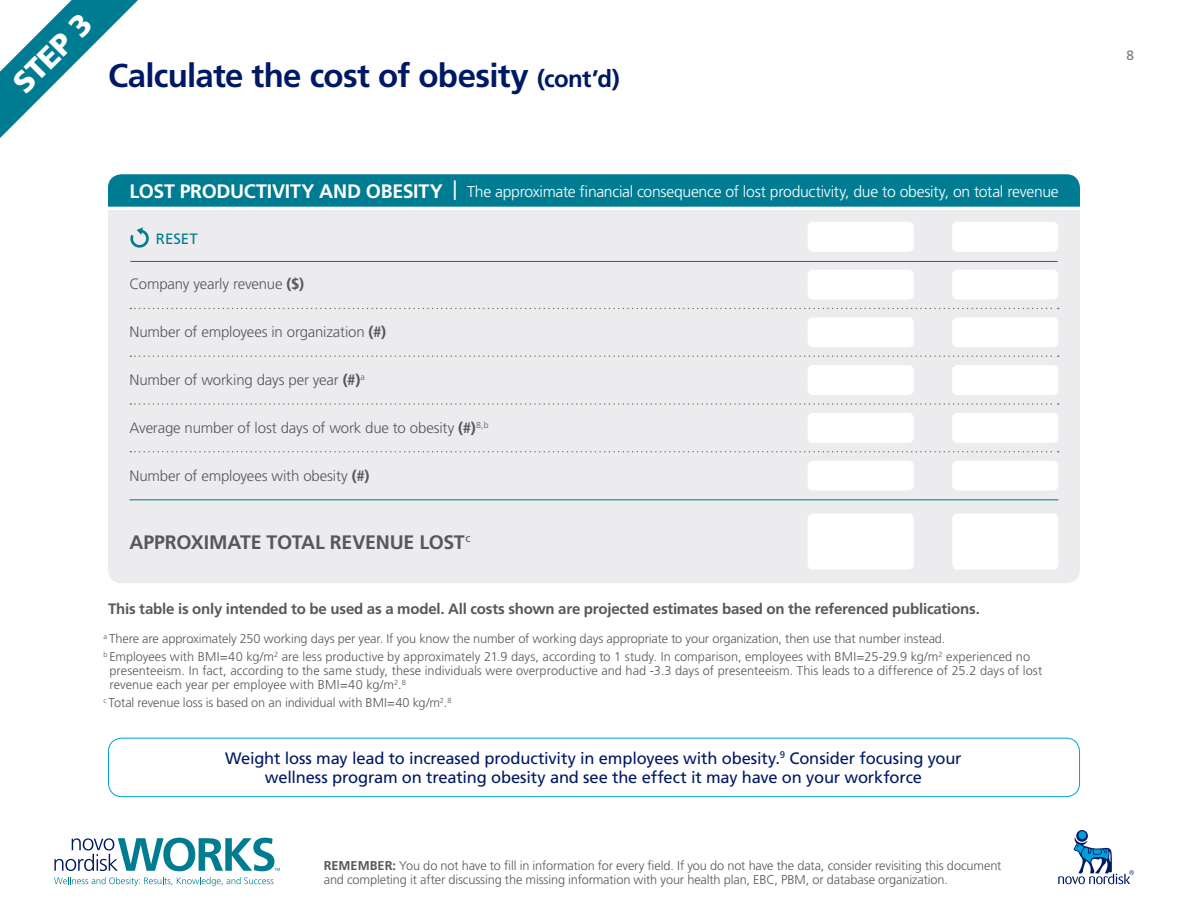
<style>
.page{position:relative;width:1188px;height:918px;background:#fff}
.page>*{position:absolute;margin:0;border:0;box-sizing:border-box;transform-origin:0 0}
.t1{font:700 33px "Frutiger LT Std";letter-spacing:-.02em;color:#001965}
.t2{font:900 30px "Frutiger LT Std";color:#fff}
.t3{font:700 19.5px "Frutiger LT Std";letter-spacing:-.01em;color:#57585a}
.t4{font:16.5px "Frutiger LT Std";letter-spacing:-.01em;color:#001965}
.t5{font:300 15.75px "Frutiger LT Std";letter-spacing:-.02em;color:#fff}
.t6{font:300 15px "Frutiger LT Std";letter-spacing:-.01em;color:#57585a}
.t7{font:700 15px "Frutiger LT Std";letter-spacing:-.015em;color:#57585a}
.t8{font:15px "Frutiger LT Std";color:#007c92}
.t9{font:13.5px "Frutiger LT Std";color:#82786f}
.t10{font:300 12.75px/14.2px "Frutiger LT Std";letter-spacing:-.005em;color:#57585a}
.s1{font-size:24px}
.s2{font-weight:700;font-size:19.5px}
.s3{font-weight:400;font-size:19.5px}
.s4{font-weight:700}
</style>
<div class="page">
<svg style="left:1076px;top:830px;width:12px;height:12px"></svg>
<div style="left:1078px;top:831px;width:8px;height:8px;background:#009fda;border-radius:50%"></div>
<svg style="left:1058px;top:837px;width:76px;height:47px"></svg>
<svg style="left:54px;top:877px;width:219px;height:9px"></svg>
<svg style="left:54px;top:838px;width:226px;height:33px"></svg>
<div style="left:108px;top:211px;width:972px;height:372px;background:#ececee"></div>
<div style="left:808px;top:513px;width:106px;height:57px;background:#fff;border-radius:5px"></div>
<div style="left:952px;top:513px;width:106px;height:57px;background:#fff;border-radius:5px"></div>
<svg style="left:0;top:0;width:138px;height:138px"></svg>
<svg style="left:130px;top:308px;width:929px;height:1px"></svg>
<svg style="left:130px;top:355px;width:929px;height:2px;background:#d8d6d6"></svg>
<svg style="left:130px;top:403px;width:929px;height:2px;background:#d8d6d6"></svg>
<svg style="left:130px;top:451px;width:929px;height:1px"></svg>
<div style="left:808px;top:270px;width:106px;height:30px;background:#fff;border-radius:5px"></div>
<div style="left:952px;top:270px;width:106px;height:30px;background:#fff;border-radius:5px"></div>
<div style="left:808px;top:317px;width:106px;height:30px;background:#fff;border-radius:5px"></div>
<div style="left:952px;top:317px;width:106px;height:30px;background:#fff;border-radius:5px"></div>
<div style="left:808px;top:365px;width:106px;height:30px;background:#fff;border-radius:5px"></div>
<div style="left:952px;top:365px;width:106px;height:30px;background:#fff;border-radius:5px"></div>
<div style="left:808px;top:413px;width:106px;height:30px;background:#fff;border-radius:5px"></div>
<div style="left:952px;top:413px;width:106px;height:30px;background:#fff;border-radius:5px"></div>
<div style="left:808px;top:461px;width:106px;height:30px;background:#fff;border-radius:5px"></div>
<div style="left:952px;top:461px;width:106px;height:30px;background:#fff;border-radius:5px"></div>
<div style="left:808px;top:222px;width:106px;height:30px;background:#fff;border-radius:5px"></div>
<div style="left:952px;top:222px;width:106px;height:30px;background:#fff;border-radius:5px"></div>
<svg style="left:108px;top:174px;width:972px;height:37px;background:#1f8c9f"></svg>
<hr style="left:130px;top:261px;width:928px;height:1px;background:#007c92">
<hr style="left:130px;top:499px;width:928px;height:1px;background:#007c92">
<svg style="left:130px;top:227px;width:20px;height:21px"></svg>
<div style="left:108px;top:738px;width:972px;height:59px;border:1px solid #009fda;border-radius:14px"></div>
<p class="t2" style="left:5px;top:74px;width:99px;rotate:-45deg">STEP 3</p>
<p class="t1" style="left:108px;top:56px;width:513px">Calculate the cost of obesity <span class="s1">(cont’d)</span></p>
<p class="t5" style="left:130px;top:182px;width:931px"><span class="s2">LOST PRODUCTIVITY AND OBESITY</span> <span class="s3">|</span> The approximate financial consequence of lost productivity, due to obesity, on total revenue</p>
<p class="t8" style="left:156px;top:230px;width:43px">RESET</p>
<p class="t6" style="left:130px;top:276px;width:176px">Company yearly revenue <span class="s4">($)</span></p>
<p class="t6" style="left:130px;top:324px;width:258px">Number of employees in organization <span class="s4">(#)</span></p>
<p class="t6" style="left:130px;top:372px;width:237px">Number of working days per year <span class="s4">(#)</span><sup>a</sup></p>
<p class="t6" style="left:130px;top:420px;width:361px">Average number of lost days of work due to obesity <span class="s4">(#)</span><sup>8,b</sup></p>
<p class="t6" style="left:130px;top:468px;width:241px">Number of employees with obesity <span class="s4">(#)</span></p>
<p class="t3" style="left:130px;top:531px;width:342px">APPROXIMATE TOTAL REVENUE LOST<sup>c</sup></p>
<p class="t7" style="left:108px;top:600px;width:873px">This table is only intended to be used as a model. All costs shown are projected estimates based on the referenced publications.</p>
<p class="t10" style="left:104px;top:632px;width:843px"><sup>a</sup> There are approximately 250 working days per year. If you know the number of working days appropriate to your organization, then use that number instead.</p>
<p class="t10" style="left:109px;top:650px;width:934px;text-indent:-6px"><sup>b</sup> Employees with BMI=40 kg/m<sup>2</sup> are less productive by approximately 21.9 days, according to 1 study. In comparison, employees with BMI=25-29.9 kg/m<sup>2</sup> experienced no presenteeism. In fact, according to the same study, these individuals were overproductive and had -3.3 days of presenteeism. This leads to a difference of 25.2 days of lost revenue each year per employee with BMI=40 kg/m<sup>2</sup>.<sup>8</sup></p>
<p class="t10" style="left:104px;top:696px;width:350px"><sup>c</sup> Total revenue loss is based on an individual with BMI=40 kg/m<sup>2</sup>.<sup>8</sup></p>
<p class="t4" style="left:225px;top:748px;width:738px">Weight loss may lead to increased productivity in employees with obesity.<sup>9</sup> Consider focusing your</p>
<p class="t4" style="left:265px;top:768px;width:659px">wellness program on treating obesity and see the effect it may have on your workforce</p>
<p class="t10" style="left:324px;top:859px;width:679px"><span class="s4">REMEMBER:</span> You do not have to fill in information for every field. If you do not have the data, consider revisiting this document and completing it after discussing the missing information with your health plan, EBC, PBM, or database organization.</p>
<p class="t9" style="left:1126px;top:47px;width:9px">8</p>
</div>
